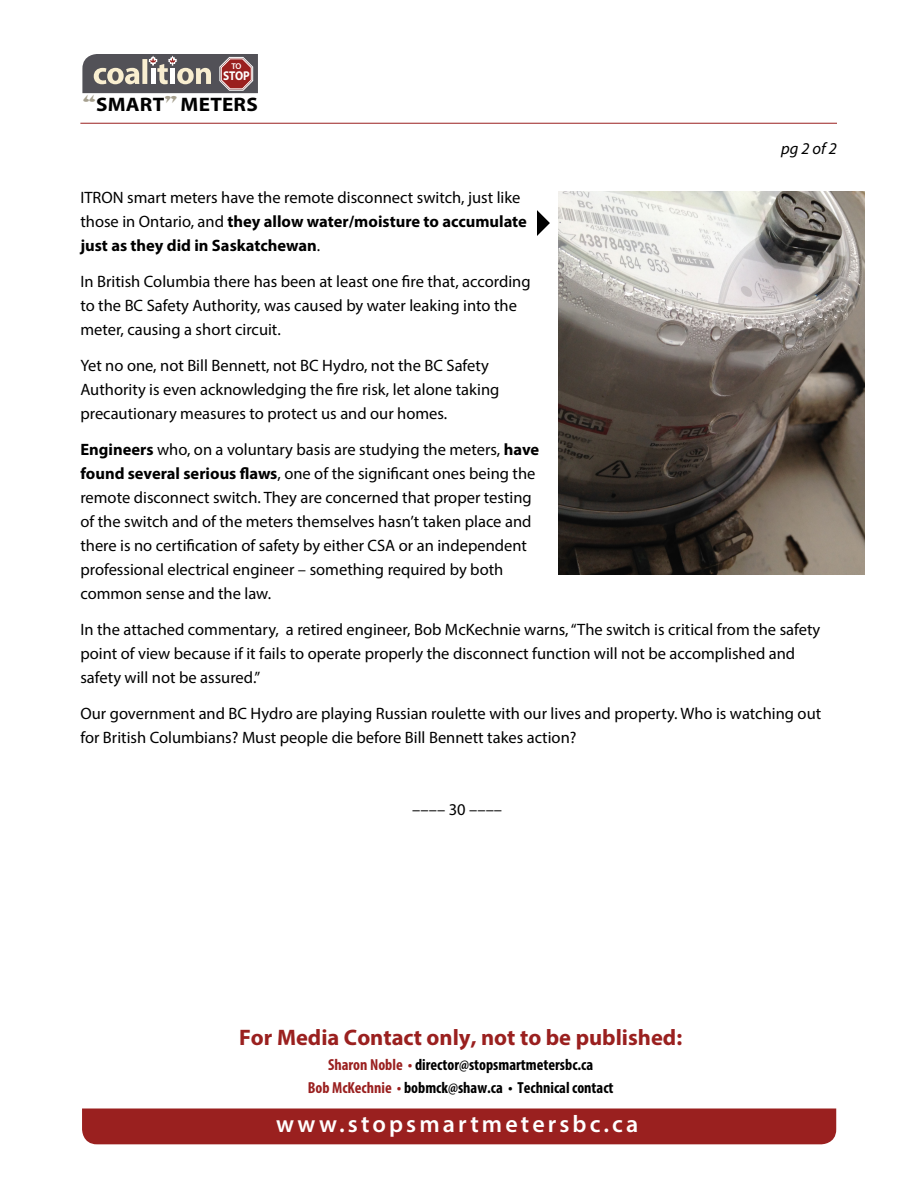
<style>
.page{position:relative;width:918px;height:1188px;background:#fff}
.page>*{position:absolute;margin:0;border:0;box-sizing:border-box;transform-origin:0 0}
.t1{font:600 24px "Myriad Pro";letter-spacing:.13em;color:#fff}
.t2{font:700 22.5px "Myriad Pro";color:#9a201f}
.t3{font:700 19.65px "Myriad Pro";letter-spacing:.01em;color:#000;scale:1.08 1}
.t4{font:16.5px/24px "Myriad Pro";color:#000}
.t5{font:italic 16.5px "Myriad Pro";color:#000}
.t6{font:700 condensed 16.05px/23.4px "Myriad Pro";color:#000;text-align:center}
.t7{font:700 12.75px "Myriad Pro";color:#fff;scale:.89 1}
.t8{font:600 8.4px "Myriad Pro";color:#fff}
.s1{font-family:"Snap ITC";font-weight:400;color:#a6a08f}
.s2{font-weight:700}
.s3{color:#9a201f}
</style>
<div class="page">
<div style="left:82px;top:1108px;width:754px;height:36px;background:#9a201f"></div>
<svg style="left:82px;top:54px;width:176px;height:39px;background:#7f6f6f"></svg>
<hr style="left:80px;top:123px;width:757px;height:1px;background:#9a201f">
<img style="left:558px;top:192px;width:306px;height:383px">
<svg style="left:537px;top:210px;width:13px;height:26px"></svg>
<p class="t8" style="left:231px;top:61px;width:12px">to</p>
<p class="t7" style="left:223px;top:68px;width:32px">stop</p>
<p class="t3" style="left:82px;top:92px;width:164px"><span class="s1">“</span>Smart<span class="s1">”</span>Meters</p>
<p class="t5" style="left:781px;top:138px;width:57px">pg 2 of 2</p>
<p class="t4" style="left:80px;top:185px;width:448px">ITRON smart meters have the remote disconnect switch, just like those in Ontario, and <span class="s2">they allow water/moisture to accumulate just as they did in Saskatchewan</span>.</p>
<p class="t4" style="left:80px;top:269px;width:452px">In British Columbia there has been at least one fire that, according to the BC Safety Authority, was caused by water leaking into the meter, causing a short circuit.</p>
<p class="t4" style="left:80px;top:353px;width:421px">Yet no one, not Bill Bennett, not BC Hydro, not the BC Safety<br>Authority is even acknowledging the fire risk, let alone taking precautionary measures to protect us and our homes.</p>
<p class="t4" style="left:80px;top:437px;width:460px"><span class="s2">Engineers</span> who, on a voluntary basis are studying the meters, <span class="s2">have found several serious flaws</span>, one of the significant ones being the remote disconnect switch. They are concerned that proper testing of the switch and of the meters themselves hasn’t taken place and there is no certification of safety by either CSA or an independent professional electrical engineer – something required by both common sense and the law.</p>
<p class="t4" style="left:80px;top:617px;width:742px">In the attached commentary, a retired engineer, Bob McKechnie warns, “The switch is critical from the safety point of view because if it fails to operate properly the disconnect function will not be accomplished and safety will not be assured.”</p>
<p class="t4" style="left:80px;top:701px;width:742px">Our government and BC Hydro are playing Russian roulette with our lives and property. Who is watching out for British Columbians? Must people die before Bill Bennett takes action?</p>
<p class="t4" style="left:412px;top:797px;width:91px">–––– 30 ––––</p>
<h2 class="t2" style="left:239px;top:1023px;width:445px">For media Contact only, not to be published:</h2>
<p class="t6" style="left:308px;top:1052px;width:307px"><span class="s3">Sharon Noble •</span> director@stopsmartmetersbc.ca<br><span class="s3">Bob McKechnie •</span> bobmck@shaw.ca • Technical contact</p>
<h1 class="t1" style="left:276px;top:1108px;width:364px">www.stopsmartmetersbc.ca</h1>
</div>
